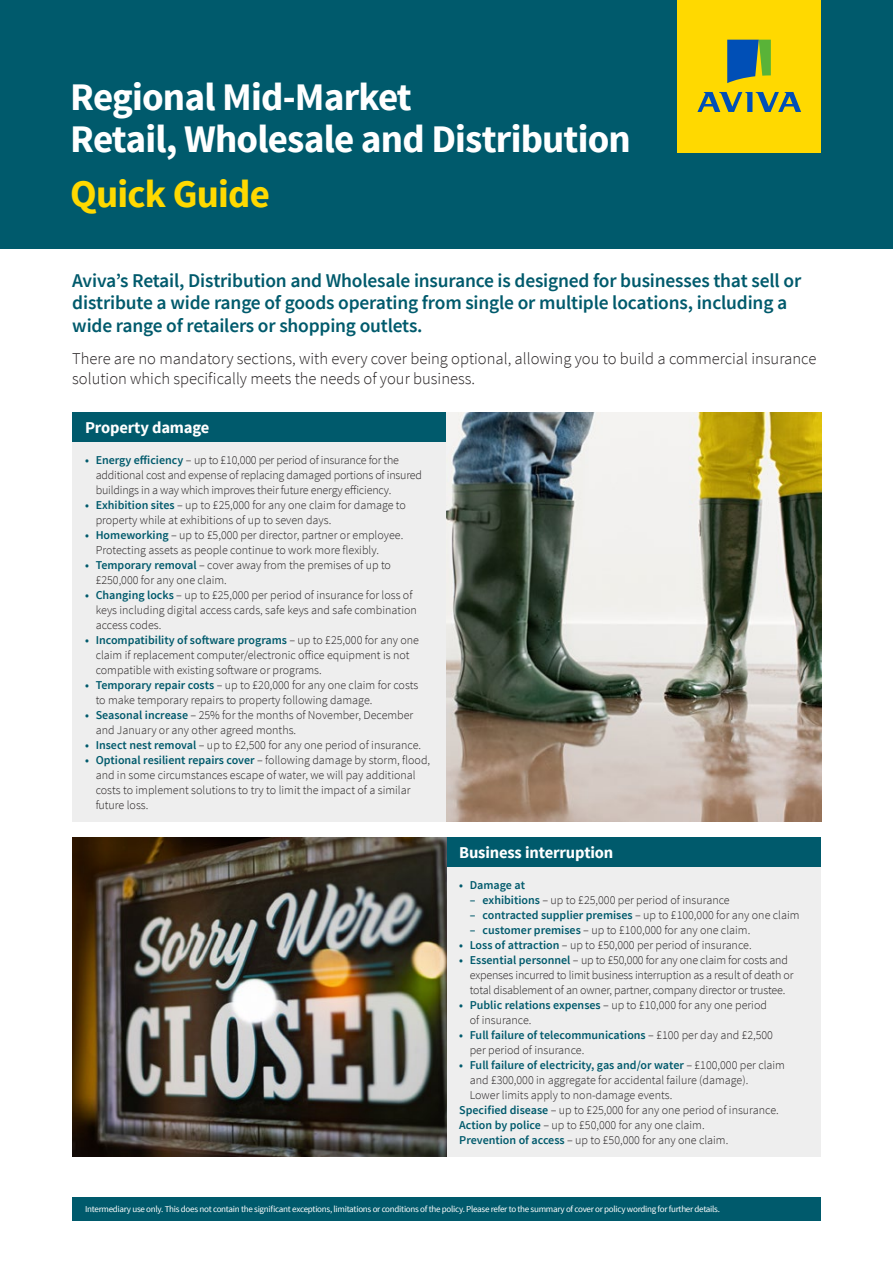
<style>
.page{position:relative;width:893px;height:1263px;background:#fff}
.page>*{position:absolute;margin:0;border:0;box-sizing:border-box;transform-origin:0 0}
.t1{font:700 39px/42px "Source Sans Pro";letter-spacing:-.02em;color:#fff}
.t2{font:700 39px "Source Sans Pro";letter-spacing:-.02em;color:#ffd900}
.t3{font:600 19.5px/22.5px "Source Sans Pro";letter-spacing:-.01em;color:#005a6c}
.t4{font:300 16.5px/19.5px "Source Sans Pro";color:#231f20}
.t5{font:700 16.5px "Source Sans Pro";letter-spacing:-.01em;color:#fff}
.t6{font:300 12px/15px "Source Sans Pro";color:#231f20}
.t7{font:600 12px "Source Sans Pro";color:#005a6c}
.t8{font:9px "Source Sans Pro";letter-spacing:-.03em;color:#fff}
.s1{font-weight:600;color:#005a6c}
.s2{font-weight:300;color:#231f20}
</style>
<div class="page">
<div style="left:0;top:0;width:893px;height:249px;background:#005a6c"></div>
<div style="left:446px;top:867px;width:375px;height:290px;background:#eee"></div>
<div style="left:446px;top:837px;width:375px;height:30px;background:#005a6c"></div>
<div style="left:677px;top:0;width:144px;height:152px;background:#ffd900"></div>
<svg style="left:697px;top:92px;width:104px;height:20px"></svg>
<svg style="left:727px;top:40px;width:44px;height:43px"></svg>
<div style="left:72px;top:412px;width:374px;height:30px;background:#005a6c"></div>
<div style="left:72px;top:442px;width:374px;height:379px;background:#eee"></div>
<div style="left:72px;top:1197px;width:749px;height:23px;background:#005a6c"></div>
<img style="left:446px;top:412px;width:375px;height:409px">
<img style="left:72px;top:837px;width:374px;height:320px">
<h1 class="t1" style="left:70px;top:78px;width:562px">Regional Mid-Market<br>Retail, Wholesale and Distribution</h1>
<h1 class="t2" style="left:70px;top:169px;width:201px">Quick Guide</h1>
<h2 class="t3" style="left:72px;top:270px;width:730px">Aviva’s Retail, Distribution and Wholesale insurance is designed for businesses that sell or distribute a wide range of goods operating from single or multiple locations, including a wide range of retailers or shopping outlets.</h2>
<h3 class="t4" style="left:72px;top:349px;width:745px">There are no mandatory sections, with every cover being optional, allowing you to build a commercial insurance solution which specifically meets the needs of your business.</h3>
<h3 class="t5" style="left:85px;top:417px;width:126px">Property damage</h3>
<p class="t6" style="left:96px;top:452px;width:328px;text-indent:-11px"><span class="s1">• Energy efficiency</span> – up to £10,000 per period of insurance for the additional cost and expense of replacing damaged portions of insured buildings in a way which improves their future energy efficiency.</p>
<p class="t6" style="left:96px;top:497px;width:312px;text-indent:-11px"><span class="s1">• Exhibition sites</span> – up to £25,000 for any one claim for damage to property while at exhibitions of up to seven days.</p>
<p class="t6" style="left:96px;top:527px;width:309px;text-indent:-11px"><span class="s1">• Homeworking</span> – up to £5,000 per director, partner or employee.<br>Protecting assets as people continue to work more flexibly.</p>
<p class="t6" style="left:96px;top:557px;width:297px;text-indent:-11px"><span class="s1">• Temporary removal</span> – cover away from the premises of up to £250,000 for any one claim.</p>
<p class="t6" style="left:96px;top:587px;width:323px;text-indent:-11px"><span class="s1">• Changing locks</span> – up to £25,000 per period of insurance for loss of keys including digital access cards, safe keys and safe combination access codes.</p>
<p class="t6" style="left:96px;top:632px;width:325px;text-indent:-11px"><span class="s1">• Incompatibility of software programs</span> – up to £25,000 for any one claim if replacement computer/electronic office equipment is not compatible with existing software or programs.</p>
<p class="t6" style="left:96px;top:677px;width:324px;text-indent:-11px"><span class="s1">• Temporary repair costs</span> – up to £20,000 for any one claim for costs to make temporary repairs to property following damage.</p>
<p class="t6" style="left:96px;top:707px;width:319px;text-indent:-11px"><span class="s1">• Seasonal increase</span> – 25% for the months of November, December and January or any other agreed months.</p>
<p class="t6" style="left:85px;top:737px;width:338px"><span class="s1">• Insect nest removal</span> – up to £2,500 for any one period of insurance.</p>
<p class="t6" style="left:96px;top:752px;width:336px;text-indent:-11px"><span class="s1">• Optional resilient repairs cover</span> – following damage by storm, flood, and in some circumstances escape of water, we will pay additional costs to implement solutions to try to limit the impact of a similar future loss.</p>
<h3 class="t5" style="left:459px;top:842px;width:156px">Business interruption</h3>
<p class="t7" style="left:459px;top:877px;width:67px">• Damage at</p>
<p class="t6" style="left:470px;top:892px;width:261px"><span class="s1">– exhibitions</span> – up to £25,000 per period of insurance</p>
<p class="t7" style="left:470px;top:907px;width:331px">– contracted supplier premises <span class="s2">– up to £100,000 for any one claim</span></p>
<p class="t6" style="left:470px;top:922px;width:282px"><span class="s1">– customer premises</span> – up to £100,000 for any one claim.</p>
<p class="t6" style="left:459px;top:937px;width:294px"><span class="s1">• Loss of attraction</span> – up to £50,000 per period of insurance.</p>
<p class="t6" style="left:470px;top:952px;width:325px;text-indent:-10px"><span class="s1">• Essential personnel</span> – up to £50,000 for any one claim for costs and expenses incurred to limit business interruption as a result of death or total disablement of an owner, partner, company director or trustee.</p>
<p class="t6" style="left:470px;top:997px;width:299px;text-indent:-10px"><span class="s1">• Public relations expenses</span> – up to £10,000 for any one period of insurance.</p>
<p class="t6" style="left:470px;top:1027px;width:305px;text-indent:-10px"><span class="s1">• Full failure of telecommunications</span> – £100 per day and £2,500 per period of insurance.</p>
<p class="t7" style="left:459px;top:1057px;width:327px">• Full failure of electricity, gas and/or water <span class="s2">– £100,000 per claim</span></p>
<p class="t6" style="left:470px;top:1072px;width:280px">and £300,000 in aggregate for accidental failure (damage).</p>
<p class="t6" style="left:470px;top:1087px;width:204px">Lower limits apply to non-damage events.</p>
<p class="t6" style="left:459px;top:1102px;width:321px"><span class="s1">Specified disease</span> – up to £25,000 for any one period of insurance.</p>
<p class="t6" style="left:459px;top:1117px;width:247px"><span class="s1">Action by police</span> – up to £50,000 for any one claim.</p>
<p class="t6" style="left:459px;top:1132px;width:271px"><span class="s1">Prevention of access</span> – up to £50,000 for any one claim.</p>
<p class="t8" style="left:85px;top:1203px;width:636px">Intermediary use only. This does not contain the significant exceptions, limitations or conditions of the policy. Please refer to the summary of cover or policy wording for further details.</p>
</div>
